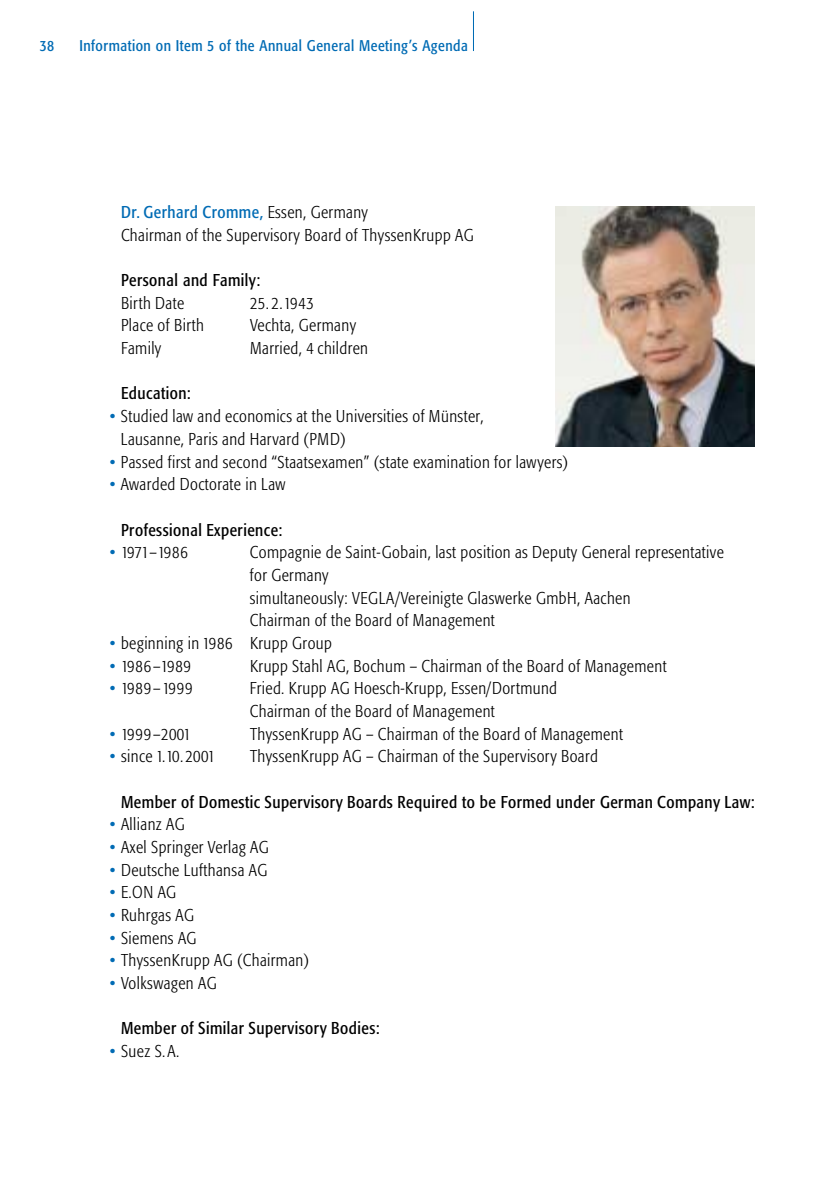
<style>
.page{position:relative;width:838px;height:1190px;background:#fff}
.page>*{position:absolute;margin:0;border:0;box-sizing:border-box;transform-origin:0 0}
.t1{font:300 17px/22.6px "Formata Condensed";letter-spacing:.025em;color:#000}
.t2{font:17px "Formata Condensed";letter-spacing:.025em;color:#000}
.t3{font:300 17px "Formata Condensed";letter-spacing:.045em;color:#000}
.t4{font:300 17px "Formata Condensed";letter-spacing:-.015em;color:#000}
.t5{font:15.4px "Formata Condensed";letter-spacing:.03em;color:#006bb4}
.s1{font-weight:400;color:#006bb4}
</style>
<div class="page">
<img style="left:556px;top:207px;width:198px;height:239px">
<hr style="left:473px;top:11px;width:1px;height:40px;background:#006bb4">
<p class="t5" style="left:40px;top:40px;width:16px">38</p>
<p class="t5" style="left:79px;top:40px;width:390px">Information on Item 5 of the Annual General Meeting’s Agenda</p>
<p class="t1" style="left:121px;top:203px;width:354px"><span class="s1">Dr. Gerhard Cromme,</span> Essen, Germany<br>Chairman of the Supervisory Board of ThyssenKrupp AG</p>
<p class="t2" style="left:121px;top:274px;width:141px">Personal and Family:</p>
<p class="t1" style="left:121px;top:293px;width:65px">Birth Date</p>
<p class="t1" style="left:250px;top:293px;width:65px">25. 2.1943</p>
<p class="t1" style="left:121px;top:316px;width:84px">Place of Birth</p>
<p class="t1" style="left:250px;top:316px;width:108px">Vechta, Germany</p>
<p class="t1" style="left:121px;top:339px;width:42px">Family</p>
<p class="t1" style="left:250px;top:339px;width:120px">Married, 4 children</p>
<p class="t2" style="left:121px;top:387px;width:71px">Education:</p>
<p class="t1" style="left:121px;top:407px;width:364px;text-indent:-11px"><span class="s1">•</span> Studied law and economics at the Universities of Münster,<br>Lausanne, Paris and Harvard (PMD)</p>
<p class="t1" style="left:110px;top:452px;width:460px"><span class="s1">•</span> Passed first and second “Staatsexamen” (state examination for lawyers)</p>
<p class="t1" style="left:110px;top:475px;width:177px"><span class="s1">•</span> Awarded Doctorate in Law</p>
<p class="t2" style="left:121px;top:523px;width:163px">Professional Experience:</p>
<p class="t4" style="left:110px;top:546px;width:80px"><span class="s1">•</span> 1971–1986</p>
<p class="t1" style="left:250px;top:543px;width:475px">Compagnie de Saint-Gobain, last position as Deputy General representative for Germany<br>simultaneously: VEGLA/Vereinigte Glaswerke GmbH, Aachen<br>Chairman of the Board of Management</p>
<p class="t1" style="left:110px;top:634px;width:224px"><span class="s1">•</span> beginning in 1986 Krupp Group</p>
<p class="t3" style="left:110px;top:660px;width:83px"><span class="s1">•</span> 1986–1989</p>
<p class="t1" style="left:250px;top:656px;width:418px">Krupp Stahl AG, Bochum – Chairman of the Board of Management</p>
<p class="t3" style="left:110px;top:682px;width:84px"><span class="s1">•</span> 1989–1999</p>
<p class="t1" style="left:250px;top:679px;width:309px">Fried. Krupp AG Hoesch-Krupp, Essen/Dortmund<br>Chairman of the Board of Management</p>
<p class="t1" style="left:110px;top:724px;width:83px"><span class="s1">•</span> 1999–2001</p>
<p class="t1" style="left:250px;top:724px;width:374px">ThyssenKrupp AG – Chairman of the Board of Management</p>
<p class="t1" style="left:110px;top:747px;width:107px"><span class="s1">•</span> since 1.10.2001</p>
<p class="t1" style="left:250px;top:747px;width:349px">ThyssenKrupp AG – Chairman of the Supervisory Board</p>
<p class="t2" style="left:121px;top:796px;width:635px">Member of Domestic Supervisory Boards Required to be Formed under German Company Law:</p>
<p class="t1" style="left:110px;top:815px;width:77px"><span class="s1">•</span> Allianz AG</p>
<p class="t1" style="left:110px;top:838px;width:161px"><span class="s1">•</span> Axel Springer Verlag AG</p>
<p class="t1" style="left:110px;top:860px;width:159px"><span class="s1">•</span> Deutsche Lufthansa AG</p>
<p class="t1" style="left:110px;top:883px;width:68px"><span class="s1">•</span> E.ON AG</p>
<p class="t1" style="left:110px;top:906px;width:86px"><span class="s1">•</span> Ruhrgas AG</p>
<p class="t1" style="left:110px;top:928px;width:88px"><span class="s1">•</span> Siemens AG</p>
<p class="t1" style="left:110px;top:951px;width:201px"><span class="s1">•</span> ThyssenKrupp AG (Chairman)</p>
<p class="t1" style="left:110px;top:974px;width:108px"><span class="s1">•</span> Volkswagen AG</p>
<p class="t2" style="left:121px;top:1022px;width:260px">Member of Similar Supervisory Bodies:</p>
<p class="t1" style="left:110px;top:1042px;width:71px"><span class="s1">•</span> Suez S.A.</p>
</div>
